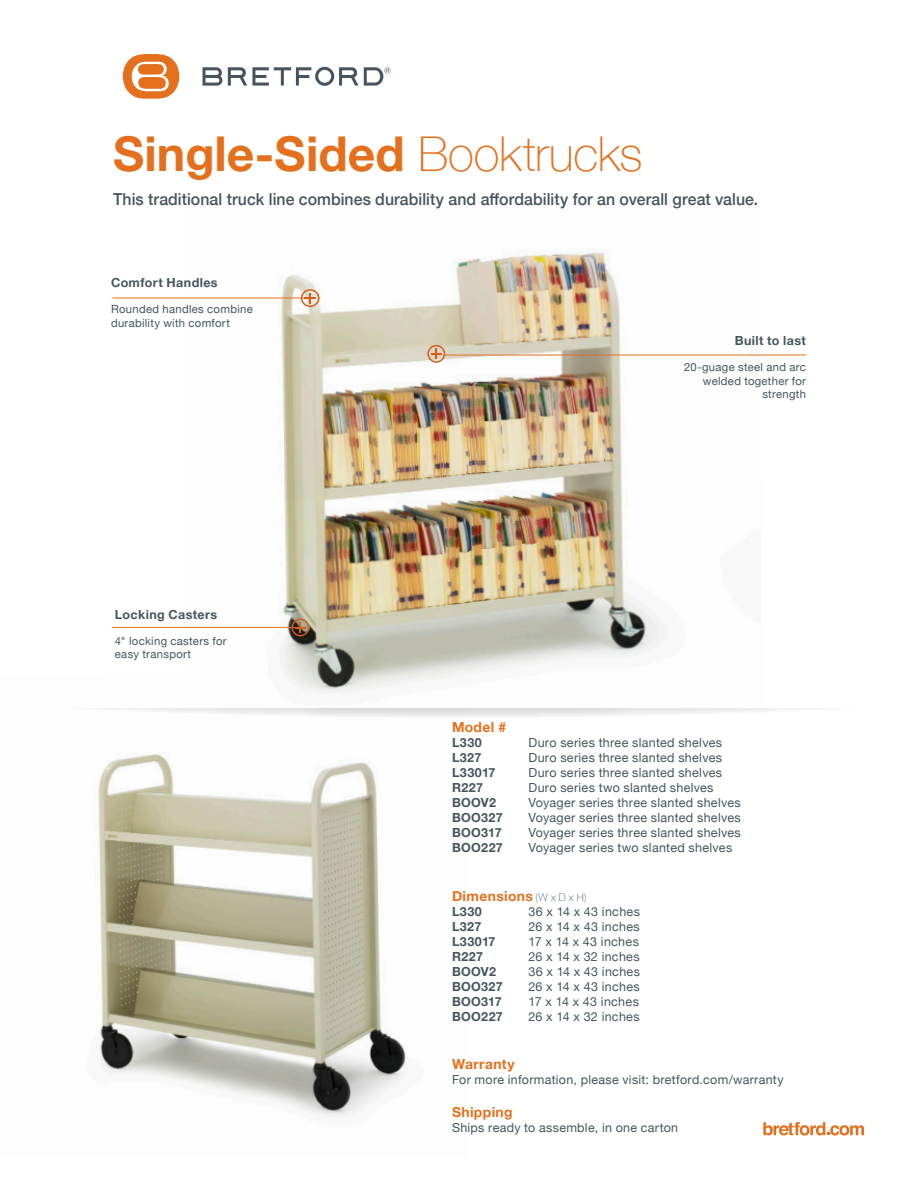
<style>
.page{position:relative;width:918px;height:1188px;background:#fff}
.page>*{position:absolute;margin:0;border:0;box-sizing:border-box;transform-origin:0 0}
.t1{font:700 48px "Helvetica Neue";color:#e4701e}
.t2{font:500 16.5px "Helvetica Neue";letter-spacing:.005em;color:#45555f;scale:.96 1}
.t3{font:700 13.8px "Helvetica Neue";letter-spacing:.03em;color:#e4701e}
.t4{font:12.6px "Helvetica Neue";letter-spacing:.025em;color:#45555f}
.t5{font:700 12.6px "Helvetica Neue";letter-spacing:.03em;color:#45555f}
.t6{font:12.45px "Helvetica Neue";letter-spacing:.025em;color:#45555f}
.t7{font:11.25px/13.5px "Helvetica Neue";letter-spacing:.03em;color:#45555f}
.s1{font-weight:100}
.s2{font-weight:100;font-size:10.5px;color:#45555f}
</style>
<div class="page">
<svg style="left:763px;top:1122px;width:101px;height:14px"></svg>
<svg style="left:203px;top:67px;width:19px;height:19px"></svg>
<svg style="left:123px;top:54px;width:56px;height:45px"></svg>
<svg style="left:228px;top:67px;width:162px;height:19px"></svg>
<img style="left:97px;top:754px;width:309px;height:364px">
<img style="left:183px;top:250px;width:579px;height:434px">
<hr style="left:112px;top:298px;width:193px;height:1px;background:#e4701e">
<svg style="left:301px;top:289px;width:19px;height:18px"></svg>
<svg style="left:427px;top:345px;width:18px;height:18px"></svg>
<hr style="left:443px;top:355px;width:363px;height:1px;background:#e4701e">
<hr style="left:112px;top:627px;width:183px;height:1px;background:#e4701e">
<svg style="left:291px;top:619px;width:18px;height:17px"></svg>
<p class="t1" style="left:113px;top:116px;width:531px">Single-Sided <span class="s1">Booktrucks</span></p>
<p class="t2" style="left:113px;top:186px;width:674px">This traditional truck line combines durability and affordability for an overall great value.</p>
<p class="t5" style="left:111px;top:273px;width:108px">Comfort Handles</p>
<p class="t7" style="left:111px;top:303px;width:143px">Rounded handles combine durability with comfort</p>
<p class="t5" style="left:115px;top:604px;width:104px">Locking Casters</p>
<p class="t7" style="left:115px;top:635px;width:113px">4" locking casters for easy transport</p>
<p class="t5" style="left:735px;top:331px;width:73px">Built to last</p>
<p class="t7" style="left:684px;top:361px;width:123px;text-align:right">20-guage steel and arc welded together for strength</p>
<p class="t3" style="left:452px;top:716px;width:56px">Model #</p>
<p class="t5" style="left:452px;top:733px;width:31px">L330</p>
<p class="t4" style="left:529px;top:734px;width:195px">Duro series three slanted shelves</p>
<p class="t5" style="left:452px;top:748px;width:31px">L327</p>
<p class="t4" style="left:529px;top:749px;width:195px">Duro series three slanted shelves</p>
<p class="t5" style="left:452px;top:763px;width:45px">L33017</p>
<p class="t4" style="left:529px;top:764px;width:195px">Duro series three slanted shelves</p>
<p class="t5" style="left:452px;top:778px;width:33px">R227</p>
<p class="t4" style="left:529px;top:779px;width:187px">Duro series two slanted shelves</p>
<p class="t5" style="left:452px;top:793px;width:46px">BOOV2</p>
<p class="t4" style="left:529px;top:794px;width:214px">Voyager series three slanted shelves</p>
<p class="t5" style="left:452px;top:808px;width:52px">BOO327</p>
<p class="t4" style="left:529px;top:809px;width:214px">Voyager series three slanted shelves</p>
<p class="t5" style="left:452px;top:823px;width:51px">BOO317</p>
<p class="t4" style="left:529px;top:824px;width:214px">Voyager series three slanted shelves</p>
<p class="t5" style="left:452px;top:838px;width:52px">BOO227</p>
<p class="t4" style="left:529px;top:839px;width:205px">Voyager series two slanted shelves</p>
<p class="t3" style="left:452px;top:885px;width:136px">Dimensions <span class="s2">(W x D x H)</span></p>
<p class="t5" style="left:452px;top:901px;width:31px">L330</p>
<p class="t4" style="left:529px;top:902px;width:113px">36 x 14 x 43 inches</p>
<p class="t5" style="left:452px;top:916px;width:31px">L327</p>
<p class="t4" style="left:529px;top:917px;width:113px">26 x 14 x 43 inches</p>
<p class="t5" style="left:452px;top:931px;width:45px">L33017</p>
<p class="t4" style="left:529px;top:932px;width:112px">17 x 14 x 43 inches</p>
<p class="t5" style="left:452px;top:946px;width:33px">R227</p>
<p class="t4" style="left:529px;top:947px;width:113px">26 x 14 x 32 inches</p>
<p class="t5" style="left:452px;top:961px;width:46px">BOOV2</p>
<p class="t4" style="left:529px;top:962px;width:113px">36 x 14 x 43 inches</p>
<p class="t5" style="left:452px;top:976px;width:52px">BOO327</p>
<p class="t4" style="left:529px;top:977px;width:113px">26 x 14 x 43 inches</p>
<p class="t5" style="left:452px;top:991px;width:51px">BOO317</p>
<p class="t4" style="left:529px;top:992px;width:112px">17 x 14 x 43 inches</p>
<p class="t5" style="left:452px;top:1006px;width:52px">BOO227</p>
<p class="t4" style="left:529px;top:1007px;width:113px">26 x 14 x 32 inches</p>
<p class="t3" style="left:452px;top:1053px;width:64px">Warranty</p>
<p class="t6" style="left:452px;top:1071px;width:333px">For more information, please visit: bretford.com/warranty</p>
<p class="t3" style="left:452px;top:1101px;width:62px">Shipping</p>
<p class="t6" style="left:452px;top:1119px;width:228px">Ships ready to assemble, in one carton</p>
</div>
